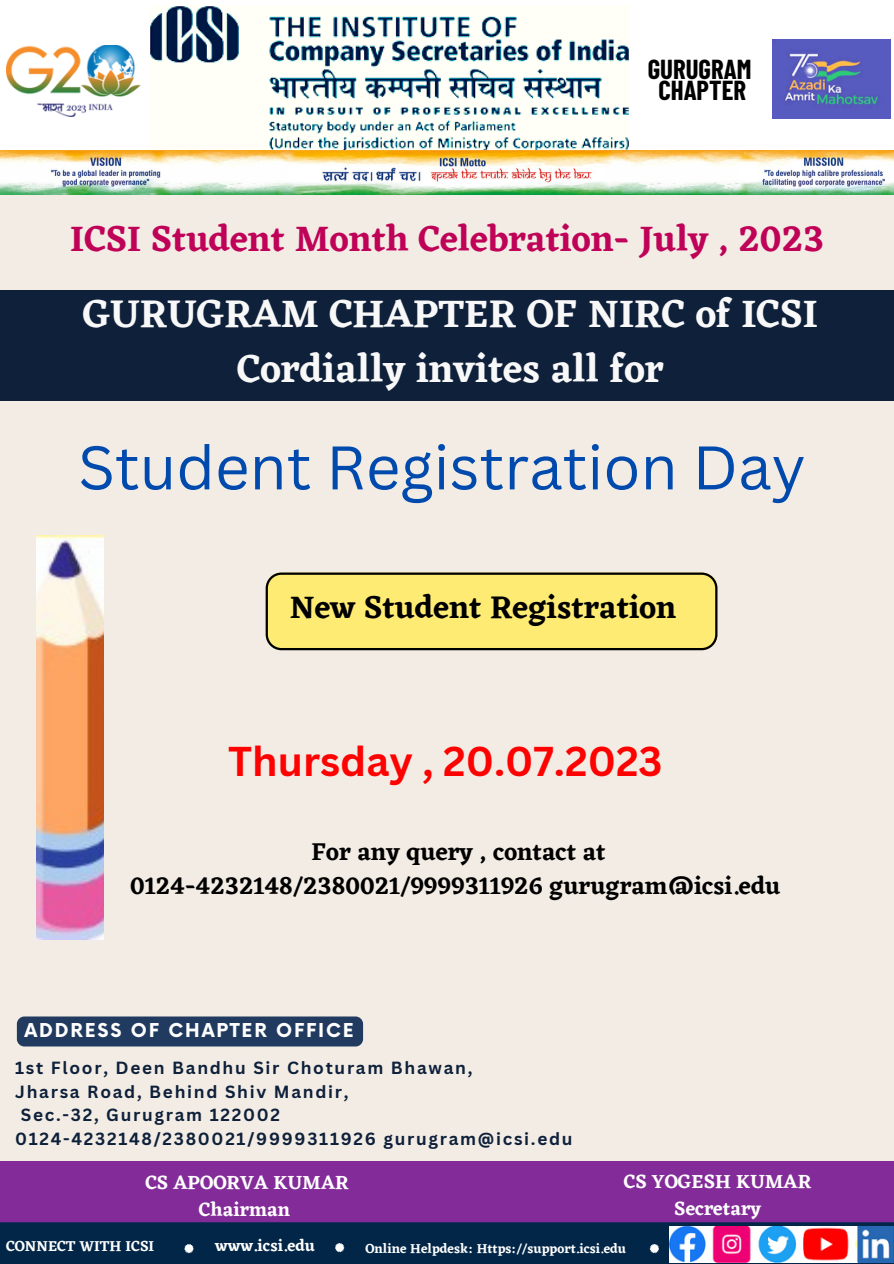
<style>
.page{position:relative;width:894px;height:1264px;background:#fff}
.page>*{position:absolute;margin:0;border:0;box-sizing:border-box;transform-origin:0 0}
.t1{font:60px "Canva Sans";color:#004aad}
.t2{font:700 40.5px "Canva Sans";color:#fe0101}
.t3{font:600 39.9px "Eczar";color:#f8f8f8}
.t4{font:600 36.9px "Eczar";color:#bf0258}
.t5{font:600 32.4px "Eczar";color:#000}
.t6{font:700 26.85px "Barlow Condensed";color:#000}
.t7{font:600 24.9px "Eczar";color:#000}
.t8{font:600 19.65px "Eczar";color:#fff}
.t9{font:700 18.6px "Now";letter-spacing:.1em;color:#fff}
.t10{font:700 17.1px "Canva Sans";letter-spacing:.1em;color:#0e203a}
.t11{font:600 16.5px "Eczar";color:#fff}
.t12{font:600 15px "Eczar";color:#fff}
.t13{font:600 13.5px "Eczar";color:#fff}
</style>
<div class="page">
<img style="left:6px;top:45px;width:135px;height:72px">
<img style="left:150px;top:6px;width:479px;height:144px">
<img style="left:772px;top:39px;width:117px;height:79px">
<div style="left:0;top:177px;width:893px;height:1065px;background:#f2ece4"></div>
<img style="left:0;top:150px;width:893px;height:44px">
<div style="left:0;top:1161px;width:893px;height:62px;background:#832b99"></div>
<div style="left:0;top:1222px;width:893px;height:41px;background:#022647"></div>
<svg style="left:335px;top:1243px;width:9px;height:9px"></svg>
<svg style="left:649px;top:1244px;width:10px;height:9px"></svg>
<img style="left:669px;top:1226px;width:224px;height:36px">
<svg style="left:184px;top:1244px;width:10px;height:9px"></svg>
<div style="left:0;top:291px;width:893px;height:110px;background:#0e203a"></div>
<div style="left:17px;top:1016px;width:346px;height:30px;background:#203b5f;border-radius:7px"></div>
<svg style="left:265px;top:572px;width:452px;height:78px;background:#efdd6d"></svg>
<img style="left:36px;top:535px;width:68px;height:404px">
<p class="t6" style="left:647px;top:52px;width:105px">GURUGRAM</p>
<p class="t6" style="left:658px;top:73px;width:89px">CHAPTER</p>
<p class="t4" style="left:70px;top:216px;width:755px">ICSI Student Month Celebration- July , 2023</p>
<p class="t3" style="left:83px;top:289px;width:736px">GURUGRAM CHAPTER OF NIRC of ICSI</p>
<p class="t3" style="left:237px;top:345px;width:428px">Cordially invites all for</p>
<p class="t1" style="left:78px;top:425px;width:728px">Student Registration Day</p>
<p class="t5" style="left:290px;top:587px;width:388px">New Student Registration</p>
<p class="t2" style="left:228px;top:733px;width:435px">Thursday , 20.07.2023</p>
<p class="t7" style="left:311px;top:837px;width:296px">For any query , contact at</p>
<p class="t7" style="left:130px;top:870px;width:651px">0124-4232148/2380021/9999311926 gurugram@icsi.edu</p>
<p class="t9" style="left:24px;top:1020px;width:331px">ADDRESS OF CHAPTER OFFICE</p>
<p class="t10" style="left:15px;top:1055px;width:458px">1st Floor, Deen Bandhu Sir Choturam Bhawan,</p>
<p class="t10" style="left:15px;top:1079px;width:335px">Jharsa Road, Behind Shiv Mandir,</p>
<p class="t10" style="left:21px;top:1103px;width:260px">Sec.-32, Gurugram 122002</p>
<p class="t10" style="left:15px;top:1126px;width:558px">0124-4232148/2380021/9999311926 gurugram@icsi.edu</p>
<p class="t8" style="left:145px;top:1170px;width:205px">CS APOORVA KUMAR</p>
<p class="t8" style="left:199px;top:1197px;width:93px">Chairman</p>
<p class="t8" style="left:623px;top:1169px;width:189px">CS YOGESH KUMAR</p>
<p class="t8" style="left:674px;top:1196px;width:88px">Secretary</p>
<p class="t12" style="left:6px;top:1236px;width:150px">CONNECT WITH ICSI</p>
<p class="t11" style="left:215px;top:1235px;width:101px">www.icsi.edu</p>
<p class="t13" style="left:365px;top:1240px;width:262px">Online Helpdesk: Https://support.icsi.edu</p>
</div>
